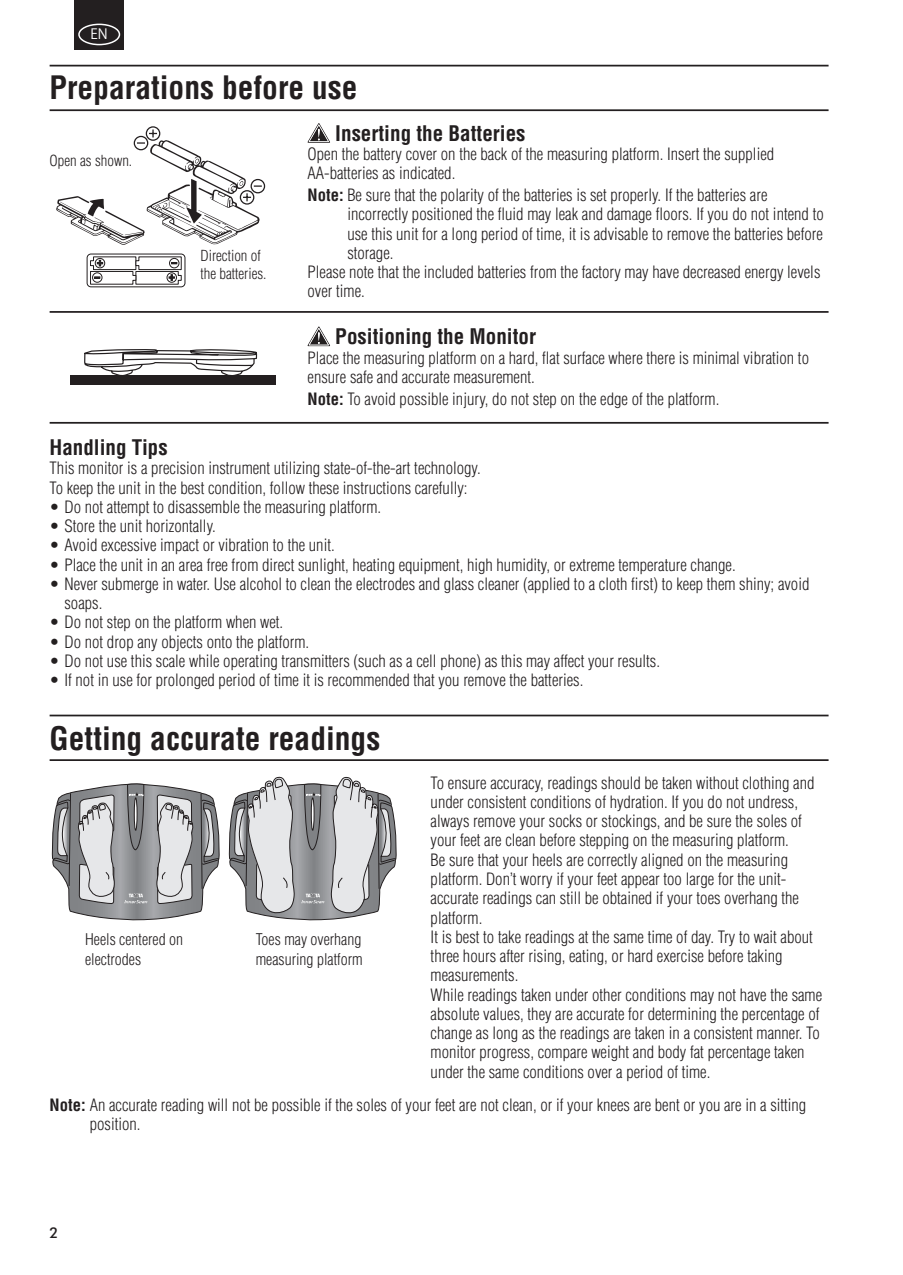
<style>
.page{position:relative;width:903px;height:1275px;background:#fff}
.page>*{position:absolute;margin:0;border:0;box-sizing:border-box;transform-origin:0 0}
.t1{font:700 condensed 31.5px "Helvetica";color:#231f20}
.t2{font:700 condensed 21px "Helvetica";color:#231f20}
.t3{font:300 condensed 16.62px/19.2px "Helvetica";color:#231f20}
.t4{font:300 condensed 15.75px/19.2px "Helvetica";color:#231f20}
.t5{font:300 condensed 14.88px/17.5px "Helvetica";color:#231f20}
.t6{font:500 14.88px "Futura BT";color:#231f20}
.t7{font:14px "Koz Go Pro";color:#fff}
.s1{font-weight:700}
</style>
<div class="page">
<div style="left:74px;top:0;width:50px;height:50px;background:#231f20"></div>
<div style="left:78px;top:24px;width:42px;height:21px;border:1px solid #fff;border-radius:50%"></div>
<div style="left:70px;top:375px;width:206px;height:10px;background:#231f20"></div>
<svg style="left:84px;top:349px;width:174px;height:26px"></svg>
<svg style="left:308px;top:327px;width:22px;height:19px"></svg>
<hr style="left:50px;top:422px;width:778px;height:2px;background:#231f20">
<svg style="left:308px;top:123px;width:22px;height:20px"></svg>
<div style="left:87px;top:254px;width:98px;height:33px;border:1px solid #231f20;border-radius:4px"></div>
<svg style="left:90px;top:256px;width:92px;height:29px"></svg>
<div style="left:169px;top:258px;width:10px;height:10px;border:1px solid #231f20;border-radius:50%"></div>
<svg style="left:56px;top:126px;width:210px;height:119px"></svg>
<hr style="left:50px;top:311px;width:778px;height:2px;background:#231f20">
<hr style="left:50px;top:65px;width:778px;height:1px;background:#231f20">
<hr style="left:50px;top:109px;width:778px;height:2px;background:#231f20">
<hr style="left:50px;top:715px;width:778px;height:1px;background:#231f20">
<hr style="left:50px;top:759px;width:778px;height:2px;background:#231f20">
<svg style="left:228px;top:776px;width:169px;height:145px"></svg>
<svg style="left:51px;top:783px;width:169px;height:138px;background:#adaeb0"></svg>
<p class="t7" style="left:91px;top:25px;width:19px">EN</p>
<h1 class="t1" style="left:50px;top:68px;width:309px">Preparations before use</h1>
<p class="t5" style="left:50px;top:151px;width:84px">Open as shown.</p>
<p class="t5" style="left:200px;top:247px;width:68px">Direction of the batteries.</p>
<p class="t2" style="left:335px;top:120px;width:192px">Inserting the Batteries</p>
<p class="t3" style="left:308px;top:144px;width:468px">Open the battery cover on the back of the measuring platform. Insert the supplied<br>AA-batteries as indicated.</p>
<p class="t3" style="left:308px;top:185px;width:461px"><span class="s1">Note:</span> Be sure that the polarity of the batteries is set properly. If the batteries are</p>
<p class="t3" style="left:347px;top:205px;width:478px">incorrectly positioned the fluid may leak and damage floors. If you do not intend to</p>
<p class="t3" style="left:347px;top:224px;width:477px">use this unit for a long period of time, it is advisable to remove the batteries before</p>
<p class="t3" style="left:347px;top:243px;width:48px">storage.</p>
<p class="t3" style="left:308px;top:262px;width:514px">Please note that the included batteries from the factory may have decreased energy levels</p>
<p class="t3" style="left:308px;top:282px;width:59px">over time.</p>
<p class="t2" style="left:335px;top:323px;width:202px">Positioning the Monitor</p>
<p class="t3" style="left:308px;top:348px;width:503px">Place the measuring platform on a hard, flat surface where there is minimal vibration to ensure safe and accurate measurement.</p>
<p class="t3" style="left:308px;top:389px;width:413px"><span class="s1">Note:</span> To avoid possible injury, do not step on the edge of the platform.</p>
<p class="t2" style="left:50px;top:434px;width:120px">Handling Tips</p>
<p class="t3" style="left:50px;top:459px;width:433px">This monitor is a precision instrument utilizing state-of-the-art technology.<br>To keep the unit in the best condition, follow these instructions carefully:</p>
<p class="t3" style="left:50px;top:497px;width:333px">• Do not attempt to disassemble the measuring platform.</p>
<p class="t3" style="left:50px;top:516px;width:168px">• Store the unit horizontally.</p>
<p class="t3" style="left:50px;top:536px;width:287px">• Avoid excessive impact or vibration to the unit.</p>
<p class="t3" style="left:50px;top:555px;width:688px">• Place the unit in an area free from direct sunlight, heating equipment, high humidity, or extreme temperature change.</p>
<p class="t3" style="left:64px;top:574px;width:746px;text-indent:-15px">• Never submerge in water. Use alcohol to clean the electrodes and glass cleaner (applied to a cloth first) to keep them shiny; avoid soaps.</p>
<p class="t3" style="left:50px;top:613px;width:235px">• Do not step on the platform when wet.</p>
<p class="t3" style="left:50px;top:632px;width:261px">• Do not drop any objects onto the platform.</p>
<p class="t3" style="left:50px;top:651px;width:612px">• Do not use this scale while operating transmitters (such as a cell phone) as this may affect your results.</p>
<p class="t3" style="left:50px;top:670px;width:535px">• If not in use for prolonged period of time it is recommended that you remove the batteries.</p>
<h1 class="t1" style="left:50px;top:719px;width:332px">Getting accurate readings</h1>
<p class="t4" style="left:85px;top:930px;width:99px">Heels centered on electrodes</p>
<p class="t4" style="left:256px;top:930px;width:108px">Toes may overhang measuring platform</p>
<p class="t3" style="left:431px;top:773px;width:393px">To ensure accuracy, readings should be taken without clothing and under consistent conditions of hydration. If you do not undress, always remove your socks or stockings, and be sure the soles of your feet are clean before stepping on the measuring platform.<br>Be sure that your heels are correctly aligned on the measuring platform. Don’t worry if your feet appear too large for the unit&shy;accurate readings can still be obtained if your toes overhang the platform.<br>It is best to take readings at the same time of day. Try to wait about three hours after rising, eating, or hard exercise before taking measurements.<br>While readings taken under other conditions may not have the same absolute values, they are accurate for determining the percentage of change as long as the readings are taken in a consistent manner. To monitor progress, compare weight and body fat percentage taken under the same conditions over a period of time.</p>
<p class="t3" style="left:90px;top:1095px;width:718px;text-indent:-40px"><span class="s1">Note:</span> An accurate reading will not be possible if the soles of your feet are not clean, or if your knees are bent or you are in a sitting position.</p>
<p class="t6" style="left:50px;top:1224px;width:10px">2</p>
</div>
